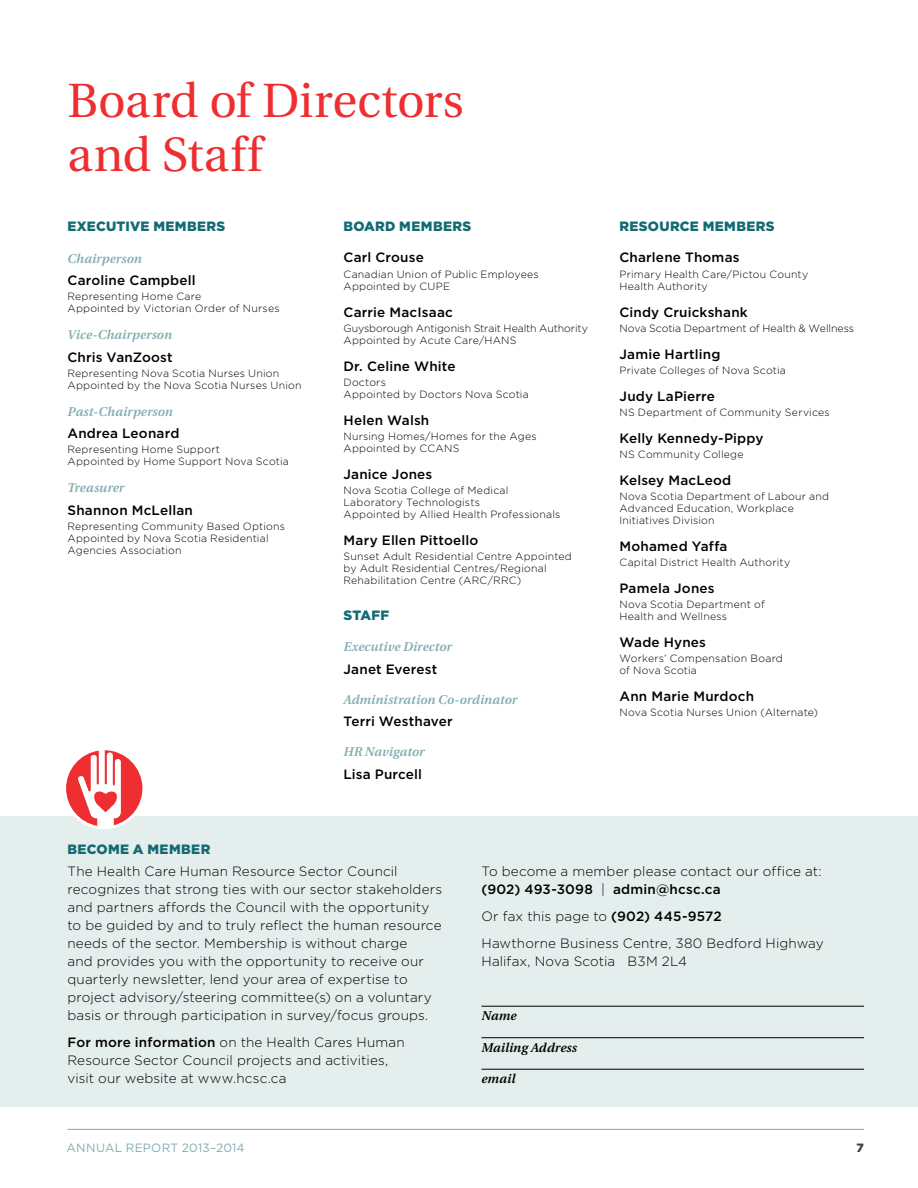
<style>
.page{position:relative;width:918px;height:1188px;background:#fff}
.page>*{position:absolute;margin:0;border:0;box-sizing:border-box;transform-origin:0 0}
.t1{font:48px/54px "Utopia";letter-spacing:-.005em;color:#ee2e30}
.t2{font:300 13.5px/18px "Gotham HTF";letter-spacing:.01em;color:#000}
.t3{font:500 13.5px "Gotham HTF";letter-spacing:.015em;color:#000}
.t4{font:900 13.5px "Gotham HTF";letter-spacing:.025em;color:#126a72}
.t5{font:italic 600 12.75px "Utopia";letter-spacing:.01em;color:#81adaf}
.t6{font:italic 600 12.75px "Utopia";letter-spacing:.005em;color:#000}
.t7{font:12px "Gotham HTF";letter-spacing:.015em;color:#81adaf}
.t8{font:900 12px "Gotham HTF";color:#34424e}
.t9{font:300 10.5px/12px "Gotham HTF";letter-spacing:.02em;color:#000}
.t10{font:300 10.5px/12px "Gotham HTF";color:#000}
.s1{font-weight:500}
</style>
<div class="page">
<div style="left:0;top:816px;width:918px;height:291px;background:#e4eeed"></div>
<hr style="left:68px;top:1129px;width:796px;height:1px;background:#81adaf">
<hr style="left:482px;top:1006px;width:382px;height:1px;background:#000">
<hr style="left:482px;top:1037px;width:382px;height:1px;background:#000">
<hr style="left:482px;top:1069px;width:382px;height:1px;background:#000">
<div style="left:63px;top:747px;width:83px;height:82px;border:6px solid #fff;border-radius:50%"></div>
<svg style="left:66px;top:750px;width:76px;height:76px"></svg>
<h1 class="t1" style="left:67px;top:75px;width:398px">Board of Directors and Staff</h1>
<p class="t4" style="left:68px;top:218px;width:159px">EXECUTIVE MEMBERS</p>
<p class="t5" style="left:68px;top:251px;width:76px">Chairperson</p>
<p class="t3" style="left:68px;top:273px;width:130px">Caroline Campbell</p>
<p class="t9" style="left:68px;top:290px;width:214px">Representing Home Care<br>Appointed by Victorian Order of Nurses</p>
<p class="t5" style="left:68px;top:327px;width:106px">Vice-Chairperson</p>
<p class="t3" style="left:68px;top:349px;width:107px">Chris VanZoost</p>
<p class="t9" style="left:68px;top:367px;width:236px">Representing Nova Scotia Nurses Union<br>Appointed by the Nova Scotia Nurses Union</p>
<p class="t5" style="left:68px;top:404px;width:107px">Past-Chairperson</p>
<p class="t3" style="left:68px;top:426px;width:113px">Andrea Leonard</p>
<p class="t9" style="left:68px;top:443px;width:223px">Representing Home Support<br>Appointed by Home Support Nova Scotia</p>
<p class="t5" style="left:68px;top:480px;width:58px">Treasurer</p>
<p class="t3" style="left:68px;top:502px;width:127px">Shannon McLellan</p>
<p class="t9" style="left:68px;top:520px;width:219px">Representing Community Based Options<br>Appointed by Nova Scotia Residential<br>Agencies Association</p>
<p class="t4" style="left:344px;top:218px;width:129px">BOARD MEMBERS</p>
<p class="t3" style="left:344px;top:250px;width:82px">Carl Crouse</p>
<p class="t9" style="left:344px;top:268px;width:197px">Canadian Union of Public Employees<br>Appointed by CUPE</p>
<p class="t3" style="left:344px;top:304px;width:111px">Carrie MacIsaac</p>
<p class="t10" style="left:344px;top:322px;width:246px">Guysborough Antigonish Strait Health Authority<br>Appointed by Acute Care/HANS</p>
<p class="t3" style="left:344px;top:358px;width:114px">Dr. Celine White</p>
<p class="t9" style="left:343px;top:376px;width:187px">Doctors<br>Appointed by Doctors Nova Scotia</p>
<p class="t3" style="left:344px;top:412px;width:87px">Helen Walsh</p>
<p class="t9" style="left:344px;top:430px;width:195px">Nursing Homes/Homes for the Ages<br>Appointed by CCANS</p>
<p class="t3" style="left:344px;top:466px;width:90px">Janice Jones</p>
<p class="t9" style="left:344px;top:484px;width:218px">Nova Scotia College of Medical<br>Laboratory Technologists<br>Appointed by Allied Health Professionals</p>
<p class="t3" style="left:344px;top:532px;width:136px">Mary Ellen Pittoello</p>
<p class="t9" style="left:344px;top:550px;width:230px">Sunset Adult Residential Centre Appointed by Adult Residential Centres/Regional<br>Rehabilitation Centre (ARC/RRC)</p>
<p class="t4" style="left:344px;top:607px;width:47px">STAFF</p>
<p class="t5" style="left:344px;top:639px;width:110px">Executive Director</p>
<p class="t3" style="left:344px;top:661px;width:95px">Janet Everest</p>
<p class="t5" style="left:344px;top:692px;width:175px">Administration Co-ordinator</p>
<p class="t3" style="left:344px;top:714px;width:111px">Terri Westhaver</p>
<p class="t5" style="left:344px;top:744px;width:83px">HR Navigator</p>
<p class="t3" style="left:344px;top:766px;width:80px">Lisa Purcell</p>
<p class="t4" style="left:619px;top:218px;width:157px">RESOURCE MEMBERS</p>
<p class="t3" style="left:619px;top:250px;width:122px">Charlene Thomas</p>
<p class="t9" style="left:620px;top:268px;width:190px">Primary Health Care/Pictou County<br>Health Authority</p>
<p class="t3" style="left:620px;top:304px;width:130px">Cindy Cruickshank</p>
<p class="t10" style="left:620px;top:322px;width:236px">Nova Scotia Department of Health &amp; Wellness</p>
<p class="t3" style="left:620px;top:346px;width:103px">Jamie Hartling</p>
<p class="t9" style="left:620px;top:364px;width:168px">Private Colleges of Nova Scotia</p>
<p class="t3" style="left:620px;top:388px;width:97px">Judy LaPierre</p>
<p class="t9" style="left:620px;top:406px;width:212px">NS Department of Community Services</p>
<p class="t3" style="left:620px;top:430px;width:145px">Kelly Kennedy-Pippy</p>
<p class="t9" style="left:620px;top:448px;width:126px">NS Community College</p>
<p class="t3" style="left:620px;top:472px;width:113px">Kelsey MacLeod</p>
<p class="t9" style="left:620px;top:490px;width:211px">Nova Scotia Department of Labour and<br>Advanced Education, Workplace<br>Initiatives Division</p>
<p class="t3" style="left:620px;top:538px;width:110px">Mohamed Yaffa</p>
<p class="t9" style="left:620px;top:556px;width:172px">Capital District Health Authority</p>
<p class="t3" style="left:620px;top:580px;width:97px">Pamela Jones</p>
<p class="t9" style="left:620px;top:598px;width:147px">Nova Scotia Department of<br>Health and Wellness</p>
<p class="t3" style="left:620px;top:634px;width:88px">Wade Hynes</p>
<p class="t9" style="left:620px;top:652px;width:165px">Workers’ Compensation Board of Nova Scotia</p>
<p class="t3" style="left:620px;top:688px;width:136px">Ann Marie Murdoch</p>
<p class="t9" style="left:620px;top:706px;width:200px">Nova Scotia Nurses Union (Alternate)</p>
<p class="t4" style="left:68px;top:841px;width:144px">BECOME A MEMBER</p>
<p class="t2" style="left:68px;top:862px;width:376px">The Health Care Human Resource Sector Council recognizes that strong ties with our sector stakeholders and partners affords the Council with the opportunity to be guided by and to truly reflect the human resource needs of the sector. Membership is without charge<br>and provides you with the opportunity to receive our quarterly newsletter, lend your area of expertise to project advisory/steering committee(s) on a voluntary basis or through participation in survey/focus groups.</p>
<p class="t2" style="left:68px;top:1033px;width:339px"><span class="s1">For more information</span> on the Health Cares Human<br>Resource Sector Council projects and activities, visit our website at www.hcsc.ca</p>
<p class="t2" style="left:482px;top:862px;width:342px">To become a member please contact our office at: <span class="s1">(902) 493-3098</span> | <span class="s1">admin@hcsc.ca</span></p>
<p class="t2" style="left:482px;top:903px;width:344px;line-height:27px">Or fax this page to <span class="s1">(902) 445-9572<br></span>Hawthorne Business Centre, 380 Bedford Highway</p>
<p class="t2" style="left:482px;top:952px;width:207px">Halifax, Nova Scotia B3M 2L4</p>
<p class="t6" style="left:482px;top:1009px;width:37px">Name</p>
<p class="t6" style="left:482px;top:1040px;width:97px">Mailing Address</p>
<p class="t6" style="left:482px;top:1072px;width:35px">email</p>
<p class="t7" style="left:67px;top:1141px;width:180px">ANNUAL REPORT 2013–2014</p>
<p class="t8" style="left:857px;top:1141px;width:9px">7</p>
</div>
